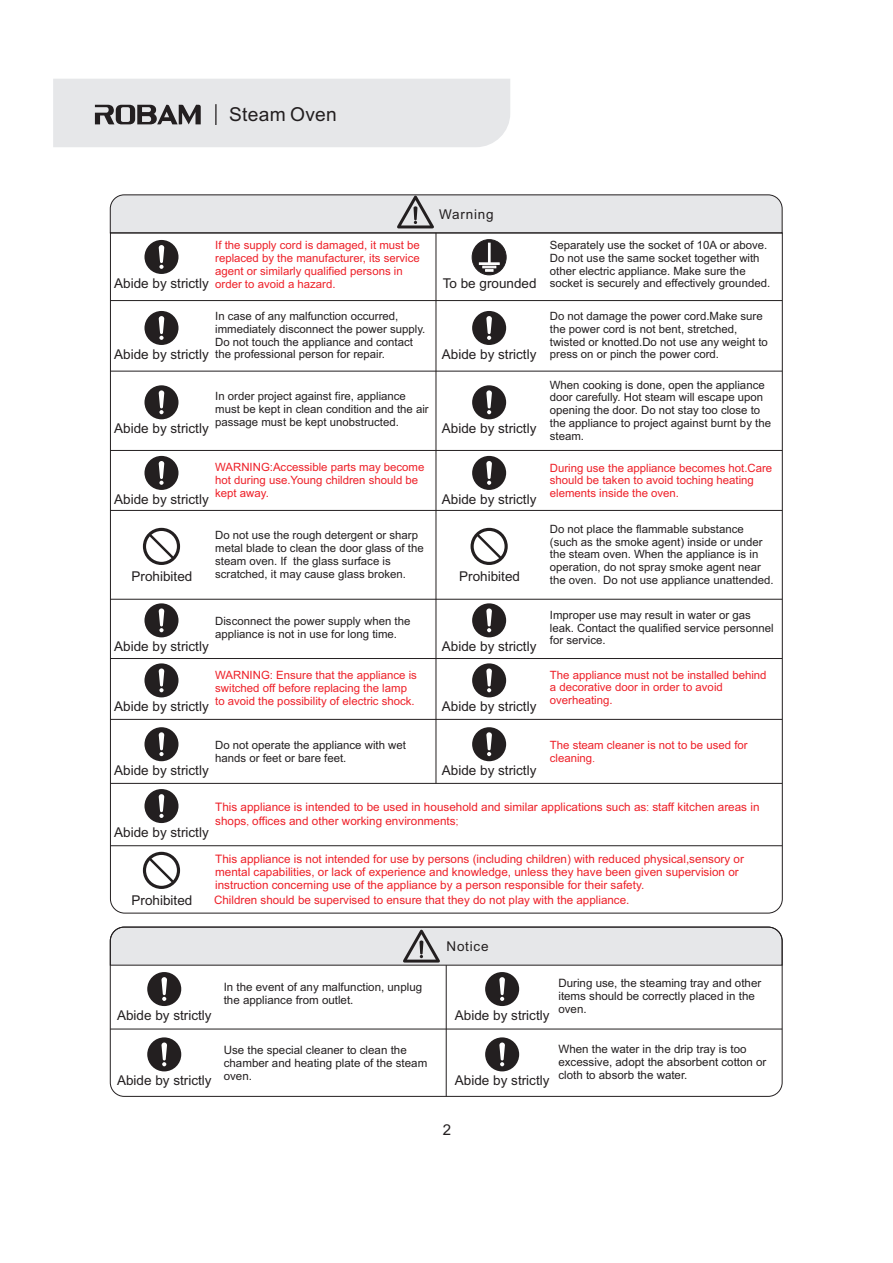
<style>
.page{position:relative;width:893px;height:1263px;background:#fff}
.page>*{position:absolute;margin:0;border:0;box-sizing:border-box;transform-origin:0 0}
.t1{font:19.2px "Arial";letter-spacing:.015em;color:#231f20}
.t2{font:15px "Arial";color:#231f20}
.t3{font:13.5px "Arial";color:#231f20}
.t4{font:13.5px "Arial";letter-spacing:.055em;color:#231f20}
.t5{font:11.7px/13px "Arial";color:#ee2028}
.t6{font:11.55px/12.9px "Arial";color:#231f20}
.t7{font:11.4px/12.8px "Arial";color:#231f20}
.t8{font:11.4px/12.8px "Arial";color:#ee2028}
.s1{font-family:"Adobe Fangsong Std"}
</style>
<div class="page">
<div style="left:53px;top:79px;width:457px;height:68px;background:#e6e7e9"></div>
<hr style="left:110px;top:1029px;width:672px;height:1px;background:#231f20">
<hr style="left:446px;top:965px;width:1px;height:131px;background:#231f20">
<svg style="left:110px;top:232px;width:673px;height:682px"></svg>
<svg style="left:110px;top:194px;width:672px;height:39px;background:#d9d9db"></svg>
<div style="left:472px;top:239px;width:34px;height:36px;background:#231f20;border:1px solid #231f20;border-radius:50%"></div>
<svg style="left:479px;top:243px;width:20px;height:29px"></svg>
<div style="left:143px;top:528px;width:37px;height:37px;border:3px solid #231f20;border-radius:50%"></div>
<svg style="left:145px;top:530px;width:32px;height:32px"></svg>
<div style="left:471px;top:528px;width:37px;height:37px;border:3px solid #231f20;border-radius:50%"></div>
<svg style="left:473px;top:530px;width:32px;height:32px"></svg>
<hr style="left:110px;top:510px;width:672px;height:1px;background:#231f20">
<svg style="left:110px;top:927px;width:672px;height:38px;background:#dbdcde"></svg>
<hr style="left:110px;top:783px;width:672px;height:1px;background:#231f20">
<hr style="left:110px;top:719px;width:672px;height:1px;background:#231f20">
<div style="left:147px;top:972px;width:34px;height:34px;background:#231f20;border-radius:50%"></div>
<svg style="left:161px;top:977px;width:6px;height:24px"></svg>
<div style="left:147px;top:1037px;width:34px;height:34px;background:#231f20;border-radius:50%"></div>
<svg style="left:161px;top:1042px;width:6px;height:24px"></svg>
<div style="left:485px;top:972px;width:34px;height:34px;background:#231f20;border-radius:50%"></div>
<svg style="left:499px;top:977px;width:6px;height:24px"></svg>
<div style="left:485px;top:1037px;width:34px;height:34px;background:#231f20;border-radius:50%"></div>
<svg style="left:499px;top:1042px;width:6px;height:24px"></svg>
<div style="left:144px;top:727px;width:34px;height:34px;background:#231f20;border-radius:50%"></div>
<svg style="left:159px;top:732px;width:5px;height:24px"></svg>
<div style="left:472px;top:727px;width:34px;height:34px;background:#231f20;border-radius:50%"></div>
<svg style="left:486px;top:732px;width:6px;height:24px"></svg>
<div style="left:144px;top:240px;width:34px;height:34px;background:#231f20;border-radius:50%"></div>
<svg style="left:159px;top:245px;width:5px;height:24px"></svg>
<div style="left:144px;top:311px;width:34px;height:34px;background:#231f20;border-radius:50%"></div>
<svg style="left:159px;top:316px;width:5px;height:24px"></svg>
<div style="left:144px;top:456px;width:34px;height:34px;background:#231f20;border-radius:50%"></div>
<svg style="left:159px;top:461px;width:5px;height:24px"></svg>
<div style="left:144px;top:385px;width:34px;height:34px;background:#231f20;border-radius:50%"></div>
<svg style="left:159px;top:390px;width:5px;height:24px"></svg>
<div style="left:472px;top:311px;width:34px;height:34px;background:#231f20;border-radius:50%"></div>
<svg style="left:486px;top:316px;width:6px;height:24px"></svg>
<div style="left:472px;top:385px;width:34px;height:34px;background:#231f20;border-radius:50%"></div>
<svg style="left:486px;top:390px;width:6px;height:24px"></svg>
<div style="left:472px;top:456px;width:34px;height:34px;background:#231f20;border-radius:50%"></div>
<svg style="left:486px;top:461px;width:6px;height:24px"></svg>
<div style="left:472px;top:603px;width:34px;height:34px;background:#231f20;border-radius:50%"></div>
<svg style="left:486px;top:608px;width:6px;height:24px"></svg>
<div style="left:144px;top:603px;width:34px;height:34px;background:#231f20;border-radius:50%"></div>
<svg style="left:159px;top:608px;width:5px;height:24px"></svg>
<div style="left:144px;top:663px;width:34px;height:34px;background:#231f20;border-radius:50%"></div>
<svg style="left:159px;top:668px;width:5px;height:24px"></svg>
<div style="left:472px;top:663px;width:34px;height:34px;background:#231f20;border-radius:50%"></div>
<svg style="left:486px;top:668px;width:6px;height:24px"></svg>
<div style="left:144px;top:789px;width:34px;height:34px;background:#231f20;border-radius:50%"></div>
<svg style="left:159px;top:794px;width:5px;height:24px"></svg>
<hr style="left:110px;top:845px;width:672px;height:1px;background:#231f20">
<div style="left:143px;top:852px;width:37px;height:37px;border:3px solid #231f20;border-radius:50%"></div>
<svg style="left:145px;top:854px;width:32px;height:32px"></svg>
<h1 class="t1" style="left:229px;top:107px;width:109px">Steam Oven</h1>
<p class="t4" style="left:439px;top:209px;width:56px">Warning</p>
<p class="t8" style="left:215px;top:240px;width:206px">If the supply cord is damaged, it must be replaced by the manufacturer, its service agent or similarly qualified persons in order to avoid a hazard.</p>
<p class="t3" style="left:114px;top:278px;width:96px">Abide by strictly</p>
<p class="t7" style="left:215px;top:311px;width:212px">In case of any malfunction occurred, immediately disconnect the power supply.<br>Do not touch the appliance and contact the professional person for repair.</p>
<p class="t7" style="left:215px;top:391px;width:215px">In order project against fire, appliance must be kept in clean condition and the air passage must be kept unobstructed.</p>
<p class="t3" style="left:114px;top:349px;width:96px">Abide by strictly</p>
<p class="t3" style="left:114px;top:423px;width:96px">Abide by strictly</p>
<p class="t3" style="left:443px;top:278px;width:95px">To be grounded</p>
<p class="t3" style="left:442px;top:349px;width:96px">Abide by strictly</p>
<p class="t3" style="left:442px;top:423px;width:96px">Abide by strictly</p>
<p class="t7" style="left:550px;top:240px;width:222px">Separately use the socket of 10A or above.<br>Do not use the same socket together with other electric appliance. Make sure the socket is securely and effectively grounded.</p>
<p class="t7" style="left:550px;top:311px;width:219px">Do not damage the power cord.Make sure the power cord is not bent, stretched, twisted or knotted.Do not use any weight to press on or pinch the power cord.</p>
<p class="t7" style="left:550px;top:379px;width:223px">When cooking is done, open the appliance door carefully. Hot steam will escape upon opening the door. Do not stay too close to the appliance to project against burnt by the steam.</p>
<p class="t8" style="left:215px;top:462px;width:211px">WARNING:Accessible parts may become hot during use.Young children should be kept away.</p>
<p class="t8" style="left:550px;top:462px;width:224px">During use the appliance becomes hot.Care should be taken to avoid toching heating elements inside the oven.</p>
<p class="t3" style="left:114px;top:494px;width:96px">Abide by strictly</p>
<p class="t3" style="left:442px;top:494px;width:96px">Abide by strictly</p>
<p class="t7" style="left:215px;top:530px;width:210px">Do not use the rough detergent or sharp metal blade to clean the door glass of the steam oven. If the glass surface is scratched, it may cause glass broken.</p>
<p class="t7" style="left:215px;top:616px;width:197px">Disconnect the power supply when the appliance is not in use for long time.</p>
<p class="t3" style="left:132px;top:571px;width:62px">Prohibited</p>
<p class="t3" style="left:459px;top:571px;width:62px">Prohibited</p>
<p class="t3" style="left:114px;top:641px;width:96px">Abide by strictly</p>
<p class="t3" style="left:442px;top:641px;width:96px">Abide by strictly</p>
<p class="t8" style="left:215px;top:670px;width:203px">WARNING: Ensure that the appliance is switched off before replacing the lamp to avoid the possibility of electric shock.</p>
<p class="t3" style="left:114px;top:701px;width:96px">Abide by strictly</p>
<p class="t3" style="left:442px;top:701px;width:96px">Abide by strictly</p>
<p class="t7" style="left:215px;top:740px;width:192px">Do not operate the appliance with wet hands or feet or bare feet.</p>
<p class="t3" style="left:114px;top:765px;width:96px">Abide by strictly</p>
<p class="t3" style="left:442px;top:765px;width:96px">Abide by strictly</p>
<p class="t7" style="left:550px;top:523px;width:225px">Do not place the flammable substance (such as the smoke agent) inside or under the steam oven. When the appliance is in operation, do not spray smoke agent near the oven. Do not use appliance unattended.</p>
<p class="t7" style="left:550px;top:610px;width:225px">Improper use may result in water or gas leak. Contact the qualified service personnel for service.</p>
<p class="t8" style="left:550px;top:669px;width:218px">The appliance must not be installed behind a decorative door in order to avoid overheating.</p>
<p class="t8" style="left:550px;top:739px;width:199px;line-height:13.6px">The steam cleaner is not to be used for cleaning<span class="s1">.</span></p>
<p class="t5" style="left:215px;top:800px;width:546px;line-height:14.7px">This appliance is intended to be used in household and similar applications such as<span class="s1">:</span> staff kitchen areas in shops<span class="s1">,</span> offices and other working environments<span class="s1">;</span></p>
<p class="t3" style="left:114px;top:827px;width:96px">Abide by strictly</p>
<p class="t3" style="left:132px;top:895px;width:62px">Prohibited</p>
<p class="t5" style="left:215px;top:853px;width:530px">This appliance is not intended for use by persons (including children) with reduced physical,sensory or mental capabilities, or lack of experience and knowledge, unless they have been given supervision or instruction concerning use of the appliance by a person responsible for their safety.</p>
<p class="t5" style="left:214px;top:895px;width:417px">Children should be supervised to ensure that they do not play with the appliance.</p>
<p class="t3" style="left:446px;top:941px;width:44px">Notice</p>
<p class="t3" style="left:117px;top:1010px;width:96px">Abide by strictly</p>
<p class="t3" style="left:117px;top:1075px;width:96px">Abide by strictly</p>
<p class="t6" style="left:224px;top:982px;width:200px">In the event of any malfunction, unplug the appliance from outlet.</p>
<p class="t6" style="left:224px;top:1044px;width:205px">Use the special cleaner to clean the chamber and heating plate of the steam oven.</p>
<p class="t3" style="left:455px;top:1010px;width:96px">Abide by strictly</p>
<p class="t3" style="left:455px;top:1075px;width:96px">Abide by strictly</p>
<p class="t6" style="left:558px;top:978px;width:204px">During use, the steaming tray and other items should be correctly placed in the oven.</p>
<p class="t6" style="left:558px;top:1044px;width:210px">When the water in the drip tray is too excessive, adopt the absorbent cotton or cloth to absorb the water.</p>
<h2 class="t2" style="left:443px;top:1124px;width:10px">2</h2>
</div>
